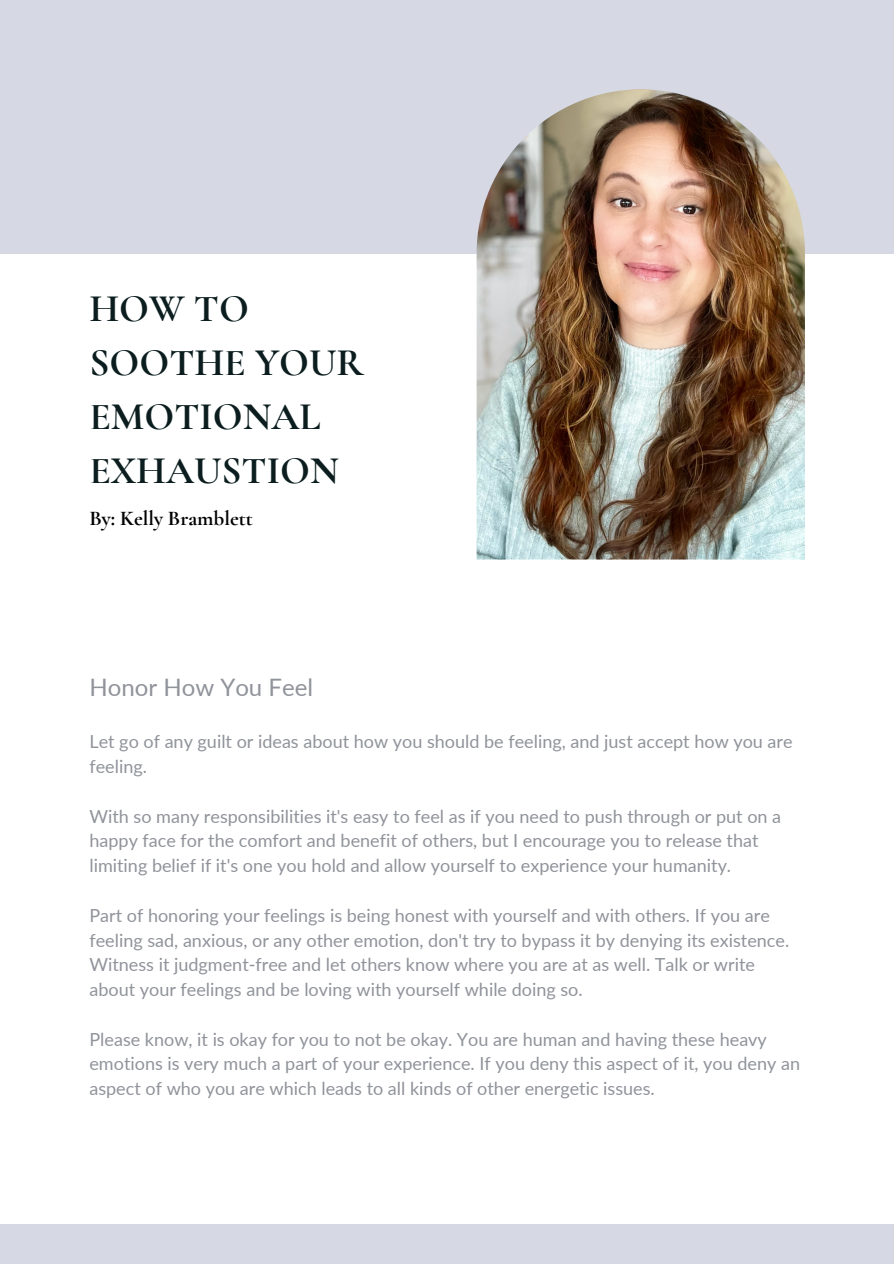
<style>
.page{position:relative;width:894px;height:1264px;background:#fff}
.page>*{position:absolute;margin:0;border:0;box-sizing:border-box;transform-origin:0 0}
.t1{font:700 39px/54px "Cormorant Garamond";color:#0b1d1e}
.t2{font:24px "Lato";color:#90939a}
.t3{font:700 21px "Cormorant Garamond";color:#000}
.t4{font:18px/24.8px "Lato";color:#90939a}
</style>
<div class="page">
<div style="left:0;top:0;width:893px;height:253px;background:#d6d8e3"></div>
<div style="left:0;top:1224px;width:893px;height:39px;background:#d6d8e3"></div>
<img style="left:476px;top:89px;width:328px;height:470px">
<p class="t1" style="left:89px;top:282px;width:276px">HOW TO<br>SOOTHE YOUR<br>EMOTIONAL<br>EXHAUSTION</p>
<p class="t3" style="left:89px;top:505px;width:165px">By: Kelly Bramblett</p>
<p class="t2" style="left:89px;top:672px;width:225px">Honor How You Feel</p>
<p class="t4" style="left:89px;top:729px;width:704px">Let go of any guilt or ideas about how you should be feeling, and just accept how you are feeling.</p>
<p class="t4" style="left:89px;top:803px;width:693px">With so many responsibilities it's easy to feel as if you need to push through or put on a happy face for the comfort and benefit of others, but I encourage you to release that limiting belief if it's one you hold and allow yourself to experience your humanity.</p>
<p class="t4" style="left:89px;top:902px;width:701px">Part of honoring your feelings is being honest with yourself and with others. If you are feeling sad, anxious, or any other emotion, don't try to bypass it by denying its existence.<br>Witness it judgment-free and let others know where you are at as well. Talk or write about your feelings and be loving with yourself while doing so.</p>
<p class="t4" style="left:89px;top:1026px;width:712px">Please know, it is okay for you to not be okay. You are human and having these heavy emotions is very much a part of your experience. If you deny this aspect of it, you deny an aspect of who you are which leads to all kinds of other energetic issues.</p>
</div>
